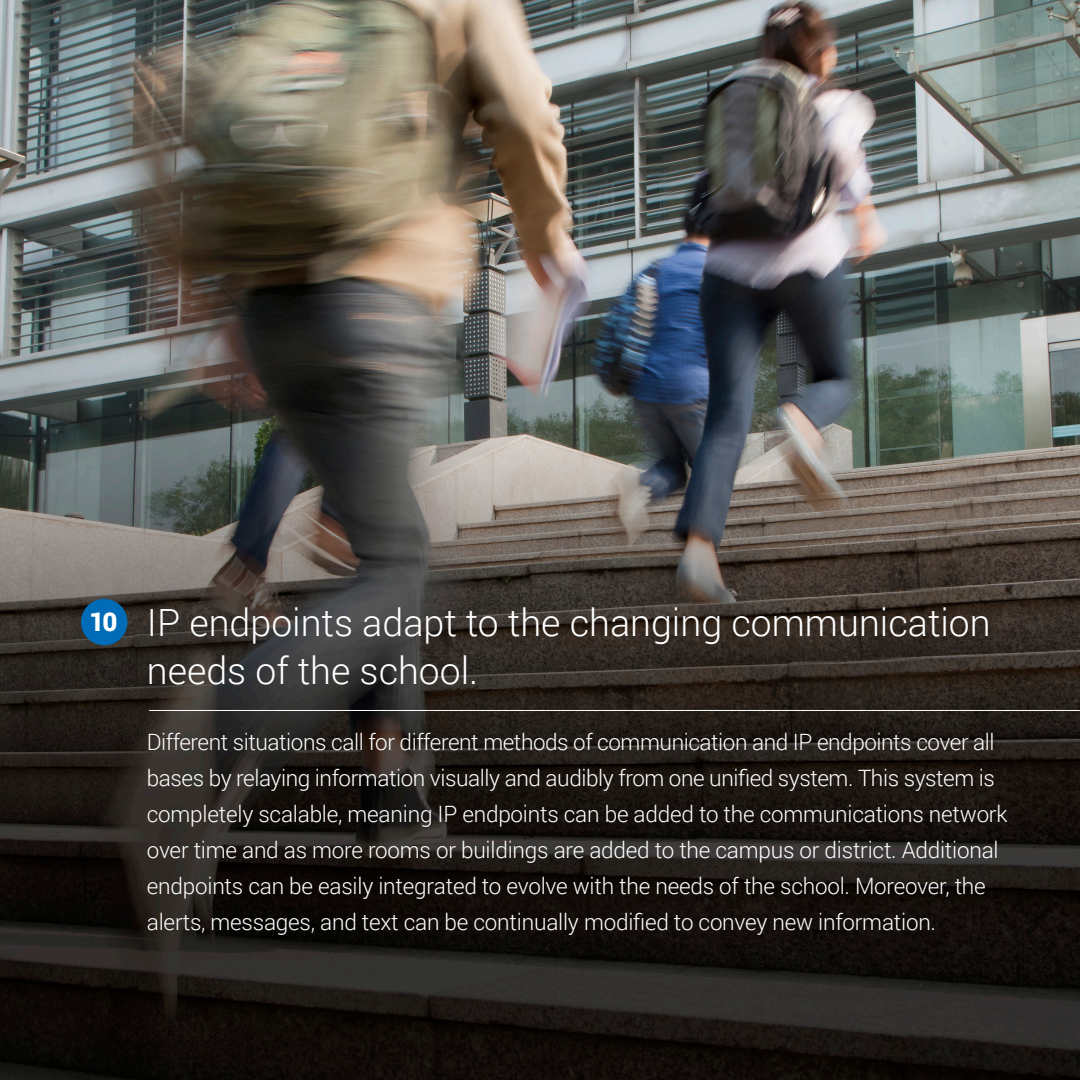
<style>
.page{position:relative;width:1080px;height:1080px;background:#fff}
.page>*{position:absolute;margin:0;border:0;box-sizing:border-box;transform-origin:0 0}
.t1{font:300 37.5px/48px "Roboto";color:#fff}
.t2{font:900 25.95px "Roboto";color:#fff}
.t3{font:300 22.5px/36px "Roboto";letter-spacing:-.01em;color:#fff}
</style>
<div class="page">
<img style="left:0;top:0;width:1080px;height:1080px">
<hr style="left:149px;top:710px;width:931px;height:1px;background:#fff">
<div style="left:81px;top:599px;width:46px;height:46px;background:#006bb6;border-radius:50%"></div>
<p class="t2" style="left:89px;top:604px;width:29px">10</p>
<p class="t1" style="left:147px;top:597px;width:845px">IP endpoints adapt to the changing communication needs of the school.</p>
<p class="t3" style="left:147px;top:724px;width:862px">Different situations call for different methods of communication and IP endpoints cover all bases by relaying information visually and audibly from one unified system. This system is completely scalable, meaning IP endpoints can be added to the communications network over time and as more rooms or buildings are added to the campus or district. Additional endpoints can be easily integrated to evolve with the needs of the school. Moreover, the alerts, messages, and text can be continually modified to convey new information.</p>
</div>
